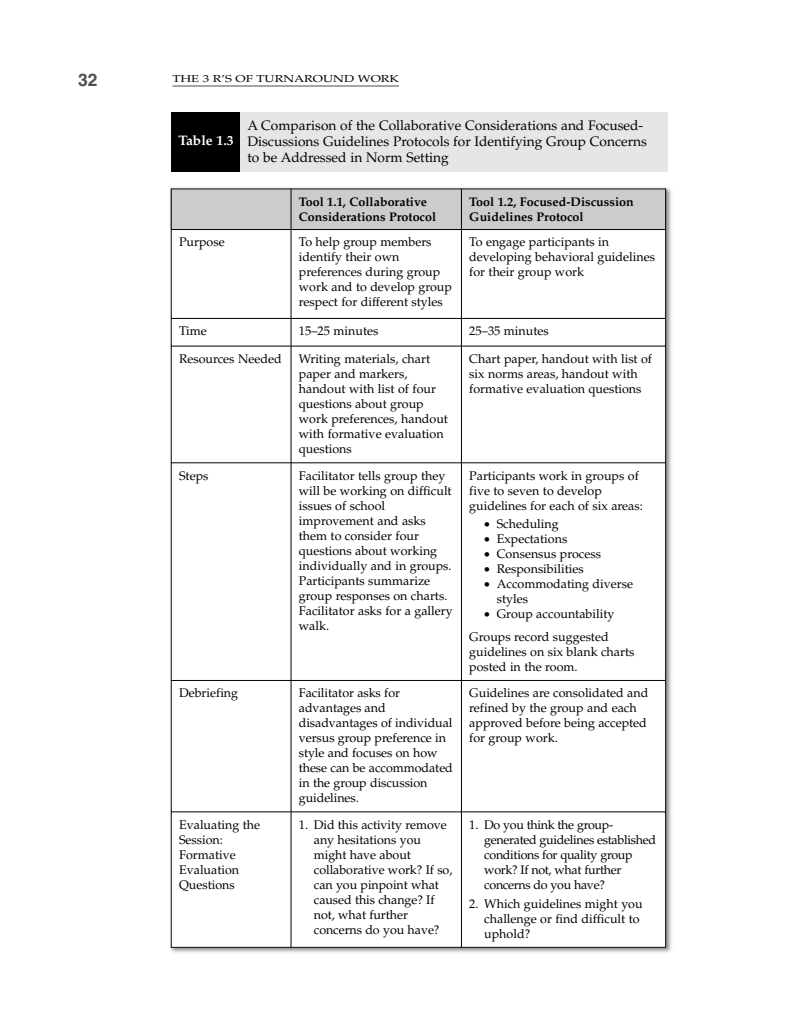
<style>
.page{position:relative;width:810px;height:1035px;background:#fff}
.page>*{position:absolute;margin:0;border:0;box-sizing:border-box;transform-origin:0 0}
.t1{font:700 17.5px "Helvetica";color:#4d4d4d}
.t2{font:13.75px/16.2px "Palatino";color:#000}
.t3{font:700 13.75px "Palatino";color:#fff}
.t4{font:12.5px/15px "Palatino";color:#000}
.t5{font:12.5px/15px "Palatino";letter-spacing:-.025em;color:#000}
.t6{font:700 12.5px/15px "Palatino";color:#000}
.t7{font:10px "Palatino";color:#000;scale:1.3 1}
</style>
<div class="page">
<hr style="left:172px;top:86px;width:227px;height:1px;background:#4d4d4d">
<img style="left:170px;top:187px;width:502px;height:766px">
<div style="left:171px;top:189px;width:120px;height:41px;background:#ccc"></div>
<div style="left:291px;top:189px;width:170px;height:41px;background:#ccc"></div>
<div style="left:461px;top:189px;width:205px;height:41px;background:#ccc"></div>
<div style="left:171px;top:230px;width:120px;height:88px;background:#fff"></div>
<div style="left:291px;top:230px;width:170px;height:88px;background:#fff"></div>
<div style="left:461px;top:230px;width:205px;height:88px;background:#fff"></div>
<div style="left:171px;top:318px;width:120px;height:28px;background:#fff"></div>
<div style="left:291px;top:318px;width:170px;height:28px;background:#fff"></div>
<div style="left:461px;top:318px;width:205px;height:28px;background:#fff"></div>
<div style="left:171px;top:346px;width:120px;height:117px;background:#fff"></div>
<div style="left:291px;top:346px;width:170px;height:117px;background:#fff"></div>
<div style="left:461px;top:346px;width:205px;height:117px;background:#fff"></div>
<div style="left:171px;top:463px;width:120px;height:217px;background:#fff"></div>
<div style="left:291px;top:463px;width:170px;height:217px;background:#fff"></div>
<div style="left:461px;top:463px;width:205px;height:217px;background:#fff"></div>
<div style="left:171px;top:680px;width:120px;height:132px;background:#fff"></div>
<div style="left:291px;top:680px;width:170px;height:132px;background:#fff"></div>
<div style="left:461px;top:680px;width:205px;height:132px;background:#fff"></div>
<div style="left:171px;top:812px;width:120px;height:136px;background:#fff"></div>
<div style="left:291px;top:812px;width:170px;height:136px;background:#fff"></div>
<div style="left:461px;top:812px;width:205px;height:136px;background:#fff"></div>
<hr style="left:171px;top:189px;width:1px;height:759px;background:#000">
<hr style="left:291px;top:189px;width:1px;height:759px;background:#000">
<hr style="left:461px;top:189px;width:1px;height:759px;background:#000">
<hr style="left:665px;top:189px;width:1px;height:759px;background:#000">
<hr style="left:171px;top:189px;width:495px;height:1px;background:#000">
<hr style="left:171px;top:229px;width:495px;height:1px;background:#000">
<hr style="left:171px;top:318px;width:495px;height:1px;background:#000">
<hr style="left:171px;top:346px;width:495px;height:1px;background:#000">
<hr style="left:171px;top:462px;width:495px;height:1px;background:#000">
<hr style="left:171px;top:680px;width:495px;height:1px;background:#000">
<hr style="left:171px;top:812px;width:495px;height:1px;background:#000">
<hr style="left:171px;top:947px;width:495px;height:1px;background:#000">
<div style="left:240px;top:112px;width:428px;height:60px;background:#e6e6e6"></div>
<div style="left:171px;top:112px;width:69px;height:60px;background:#000"></div>
<p class="t1" style="left:78px;top:74px;width:21px">32</p>
<p class="t7" style="left:172px;top:75px;width:176px">THE 3 R’S OF TURNAROUND WORK</p>
<p class="t3" style="left:178px;top:135px;width:57px">Table 1.3</p>
<p class="t2" style="left:247px;top:119px;width:401px">A Comparison of the Collaborative Considerations and Focused-<br>Discussions Guidelines Protocols for Identifying Group Concerns to be Addressed in Norm Setting</p>
<p class="t6" style="left:299px;top:195px;width:139px">Tool 1.1, Collaborative<br>Considerations Protocol</p>
<p class="t6" style="left:469px;top:195px;width:166px">Tool 1.2, Focused-Discussion<br>Guidelines Protocol</p>
<p class="t4" style="left:179px;top:236px;width:47px">Purpose</p>
<p class="t4" style="left:299px;top:236px;width:155px">To help group members identify their own preferences during group work and to develop group respect for different styles</p>
<p class="t4" style="left:469px;top:236px;width:187px">To engage participants in developing behavioral guidelines for their group work</p>
<p class="t4" style="left:179px;top:325px;width:29px">Time</p>
<p class="t4" style="left:299px;top:325px;width:81px">15–25 minutes</p>
<p class="t4" style="left:469px;top:325px;width:81px">25–35 minutes</p>
<p class="t4" style="left:179px;top:353px;width:104px">Resources Needed</p>
<p class="t4" style="left:299px;top:353px;width:151px">Writing materials, chart paper and markers, handout with list of four questions about group work preferences, handout with formative evaluation questions</p>
<p class="t4" style="left:469px;top:353px;width:184px">Chart paper, handout with list of six norms areas, handout with formative evaluation questions</p>
<p class="t4" style="left:179px;top:469px;width:31px">Steps</p>
<p class="t4" style="left:299px;top:469px;width:155px">Facilitator tells group they will be working on difficult issues of school improvement and asks them to consider four questions about working individually and in groups.<br>Participants summarize group responses on charts.<br>Facilitator asks for a gallery walk.</p>
<p class="t4" style="left:469px;top:469px;width:175px">Participants work in groups of five to seven to develop guidelines for each of six areas:</p>
<p class="t4" style="left:484px;top:518px;width:76px">• Scheduling</p>
<p class="t4" style="left:484px;top:533px;width:85px">• Expectations</p>
<p class="t4" style="left:484px;top:548px;width:118px">• Consensus process</p>
<p class="t4" style="left:484px;top:563px;width:101px">• Responsibilities</p>
<p class="t4" style="left:497px;top:578px;width:138px;text-indent:-12px">• Accommodating diverse styles</p>
<p class="t4" style="left:469px;top:604px;width:147px;line-height:22.5px;text-indent:15px">• Group accountability<br>Groups record suggested</p>
<p class="t4" style="left:469px;top:646px;width:167px">guidelines on six blank charts posted in the room.</p>
<p class="t4" style="left:179px;top:687px;width:61px">Debriefing</p>
<p class="t4" style="left:299px;top:687px;width:156px">Facilitator asks for advantages and disadvantages of individual versus group preference in style and focuses on how these can be accommodated in the group discussion guidelines.</p>
<p class="t4" style="left:469px;top:687px;width:181px">Guidelines are consolidated and refined by the group and each approved before being accepted for group work.</p>
<p class="t4" style="left:179px;top:818px;width:83px">Evaluating the<br>Session:<br>Formative<br>Evaluation<br>Questions</p>
<p class="t4" style="left:314px;top:818px;width:140px;text-indent:-15px">1. Did this activity remove any hesitations you might have about collaborative work? If so, can you pinpoint what caused this change? If not, what further concerns do you have?</p>
<p class="t5" style="left:484px;top:818px;width:173px;text-indent:-15px">1. Do you think the group&shy;generated guidelines established conditions for quality group work? If not, what further concerns do you have?</p>
<p class="t4" style="left:484px;top:897px;width:160px;text-indent:-15px">2. Which guidelines might you challenge or find difficult to uphold?</p>
</div>
